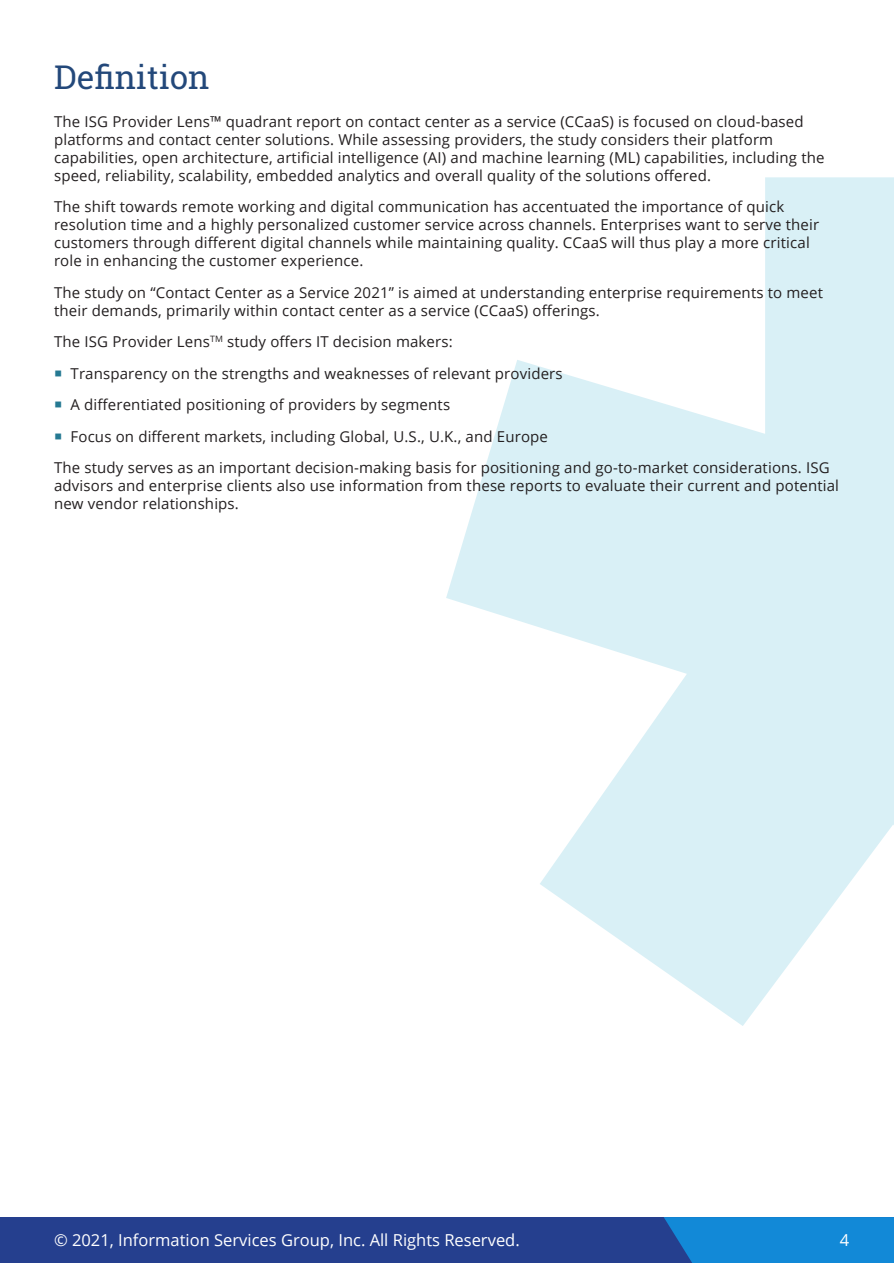
<style>
.page{position:relative;width:894px;height:1263px;background:#fff}
.page>*{position:absolute;margin:0;border:0;box-sizing:border-box;transform-origin:0 0}
.t1{font:33px "Roboto Slab";color:#23487a}
.t2{font:16.5px "Open Sans";color:#fff}
.t3{font:15px/18px "Open Sans";letter-spacing:.01em;color:#231f20}
</style>
<div class="page">
<svg style="left:446px;top:177px;width:447px;height:849px;fill:#d9f0f6"></svg>
<div style="left:1px;top:1217px;width:892px;height:46px;background:#253f8e"></div>
<div style="left:664px;top:1217px;width:229px;height:46px;background:#1289d7"></div>
<p class="t1" style="left:54px;top:54px;width:157px">Definition</p>
<p class="t3" style="left:54px;top:112px;width:771px">The ISG Provider Lens™ quadrant report on contact center as a service (CCaaS) is focused on cloud-based platforms and contact center solutions. While assessing providers, the study considers their platform capabilities, open architecture, artificial intelligence (AI) and machine learning (ML) capabilities, including the speed, reliability, scalability, embedded analytics and overall quality of the solutions offered.</p>
<p class="t3" style="left:54px;top:197px;width:766px">The shift towards remote working and digital communication has accentuated the importance of quick resolution time and a highly personalized customer service across channels. Enterprises want to serve their customers through different digital channels while maintaining quality. CCaaS will thus play a more critical role in enhancing the customer experience.</p>
<p class="t3" style="left:54px;top:283px;width:770px">The study on “Contact Center as a Service 2021” is aimed at understanding enterprise requirements to meet their demands, primarily within contact center as a service (CCaaS) offerings.</p>
<p class="t3" style="left:54px;top:332px;width:400px">The ISG Provider Lens<sup>TM</sup> study offers IT decision makers:</p>
<p class="t3" style="left:70px;top:364px;width:493px">Transparency on the strengths and weaknesses of relevant providers</p>
<p class="t3" style="left:70px;top:395px;width:381px">A differentiated positioning of providers by segments</p>
<p class="t3" style="left:70px;top:427px;width:479px">Focus on different markets, including Global, U.S., U.K., and Europe</p>
<p class="t3" style="left:54px;top:458px;width:786px">The study serves as an important decision-making basis for positioning and go-to-market considerations. ISG advisors and enterprise clients also use information from these reports to evaluate their current and potential new vendor relationships.</p>
<p class="t2" style="left:54px;top:1229px;width:467px">© 2021, Information Services Group, Inc. All Rights Reserved.</p>
<p class="t2" style="left:839px;top:1229px;width:11px">4</p>
</div>
